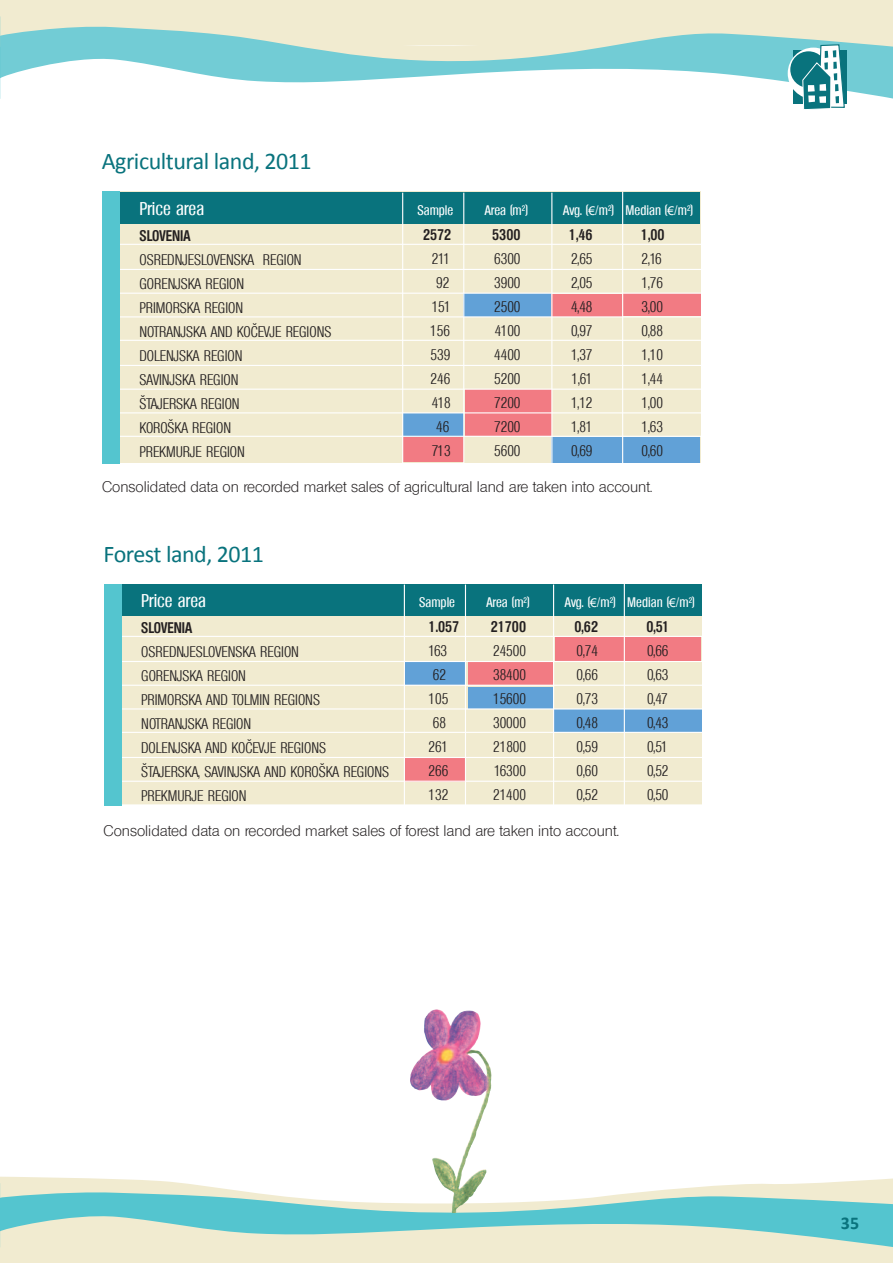
<style>
.page{position:relative;width:893px;height:1263px;background:#fff}
.page>*{position:absolute;margin:0;border:0;box-sizing:border-box;transform-origin:0 0}
.t1{font:24px "Calibri";letter-spacing:-.02em;color:#09737d}
.t2{font:18px "Olympia MC Medium Cond";color:#fff}
.t3{font:700 18px "Calibri";color:#09737d}
.t4{font:15px/24px "Olympia LC Light Cond";color:#231f20}
.t5{font:15px "Olympia L Light";color:#231f20}
.t6{font:15px "Olympia DBC Demi Bold Cond";color:#231f20}
.t7{font:13.5px "Olympia MC Medium Cond";color:#fff}
.s1{font-family:"Arial";font-size:12px}
</style>
<div class="page">
<div style="left:0;top:1212px;width:893px;height:51px;background:#f1ebd0"></div>
<svg style="left:1px;top:65px;width:892px;height:34px"></svg>
<svg style="left:1px;top:0;width:892px;height:65px;background:#c8e1d1"></svg>
<div style="left:793px;top:50px;width:54px;height:54px;background:#09737d"></div>
<div style="left:788px;top:48px;width:51px;height:51px;background:#fff;border-radius:50%"></div>
<div style="left:790px;top:51px;width:37px;height:37px;background:#09737d;border-radius:50%"></div>
<svg style="left:802px;top:44px;width:43px;height:66px"></svg>
<svg style="left:0;top:0;width:1px;height:99px"></svg>
<svg style="left:0;top:1177px;width:893px;height:70px"></svg>
<img style="left:410px;top:1009px;width:27px;height:76px">
<div style="left:106px;top:584px;width:596px;height:221px;background:#f1ebd0"></div>
<div style="left:405px;top:758px;width:60px;height:23px;background:#f27b83"></div>
<div style="left:468px;top:661px;width:85px;height:23px;background:#f27b83"></div>
<div style="left:405px;top:662px;width:60px;height:22px;background:#61a1d7"></div>
<div style="left:553px;top:709px;width:71px;height:22px;background:#61a1d7"></div>
<div style="left:624px;top:709px;width:78px;height:23px;background:#61a1d7"></div>
<div style="left:468px;top:687px;width:84px;height:21px;background:#61a1d7"></div>
<div style="left:555px;top:637px;width:69px;height:24px;background:#f27b83"></div>
<div style="left:106px;top:584px;width:596px;height:32px;background:#09737d"></div>
<hr style="left:111px;top:636px;width:610px;height:1px;background:#fff">
<hr style="left:111px;top:661px;width:610px;height:1px;background:#fff">
<hr style="left:111px;top:685px;width:610px;height:1px;background:#fff">
<hr style="left:111px;top:708px;width:610px;height:1px;background:#fff">
<hr style="left:114px;top:732px;width:609px;height:1px;background:#fff">
<hr style="left:114px;top:757px;width:609px;height:1px;background:#fff">
<hr style="left:114px;top:781px;width:609px;height:1px;background:#fff">
<hr style="left:114px;top:804px;width:609px;height:1px;background:#fff">
<hr style="left:465px;top:584px;width:1px;height:227px;background:#fff">
<hr style="left:553px;top:584px;width:1px;height:227px;background:#fff">
<hr style="left:404px;top:584px;width:1px;height:229px;background:#fff">
<div style="left:104px;top:584px;width:17px;height:221px;background:#54c5cf"></div>
<hr style="left:624px;top:584px;width:1px;height:226px;background:#fff">
<div style="left:625px;top:637px;width:76px;height:24px;background:#f27b83"></div>
<div style="left:105px;top:192px;width:596px;height:271px;background:#f1ebd0"></div>
<div style="left:403px;top:437px;width:61px;height:24px;background:#f27b83"></div>
<div style="left:465px;top:389px;width:86px;height:47px;background:#f27b83"></div>
<div style="left:403px;top:413px;width:61px;height:23px;background:#61a1d7"></div>
<div style="left:551px;top:437px;width:149px;height:25px;background:#61a1d7"></div>
<div style="left:464px;top:293px;width:88px;height:24px;background:#61a1d7"></div>
<div style="left:552px;top:295px;width:70px;height:22px;background:#f27b83"></div>
<div style="left:623px;top:294px;width:78px;height:22px;background:#f27b83"></div>
<div style="left:104px;top:192px;width:596px;height:32px;background:#09737d"></div>
<hr style="left:110px;top:244px;width:609px;height:1px;background:#fff">
<hr style="left:110px;top:269px;width:609px;height:1px;background:#fff">
<hr style="left:110px;top:293px;width:609px;height:1px;background:#fff">
<hr style="left:110px;top:316px;width:609px;height:1px;background:#fff">
<hr style="left:112px;top:340px;width:610px;height:1px;background:#fff">
<hr style="left:112px;top:365px;width:610px;height:1px;background:#fff">
<hr style="left:112px;top:389px;width:610px;height:1px;background:#fff">
<hr style="left:112px;top:412px;width:610px;height:1px;background:#fff">
<hr style="left:111px;top:436px;width:610px;height:1px;background:#fff">
<hr style="left:463px;top:193px;width:1px;height:274px;background:#fff">
<hr style="left:551px;top:193px;width:1px;height:274px;background:#fff">
<hr style="left:402px;top:193px;width:1px;height:276px;background:#fff">
<div style="left:102px;top:192px;width:17px;height:272px;background:#54c5cf"></div>
<hr style="left:622px;top:192px;width:1px;height:274px;background:#fff">
<h1 class="t1" style="left:102px;top:146px;width:211px">Agricultural land, 2011</h1>
<p class="t2" style="left:140px;top:198px;width:66px">Price area</p>
<p class="t7" style="left:417px;top:203px;width:38px">Sample</p>
<p class="t7" style="left:485px;top:203px;width:45px">Area (m<sup>2</sup>)</p>
<p class="t7" style="left:563px;top:203px;width:131px">Avg. (<span class="s1">€</span>/m<sup>2</sup>) Median (<span class="s1">€</span>/m<sup>2</sup>)</p>
<p class="t6" style="left:140px;top:227px;width:52px">SLOVENIA</p>
<p class="t4" style="left:140px;top:247px;width:193px">OSREDNJESLOVENSKA REGION<br>GORENJSKA REGION<br>PRIMORSKA REGION<br>NOTRANJSKA AND KO^EVJE REGIONS<br>DOLENJSKA REGION<br>SAVINJSKA REGION<br>[TAJERSKA REGION<br>KORO[KA REGION<br>PREKMURJE REGION</p>
<p class="t6" style="left:423px;top:226px;width:30px">2572</p>
<p class="t6" style="left:492px;top:226px;width:30px">5300</p>
<p class="t6" style="left:569px;top:226px;width:25px">1,46</p>
<p class="t6" style="left:641px;top:226px;width:25px">1,00</p>
<p class="t4" style="left:432px;top:247px;width:20px">211</p>
<p class="t4" style="left:494px;top:247px;width:28px">6300</p>
<p class="t4" style="left:571px;top:247px;width:23px">2,65</p>
<p class="t4" style="left:641px;top:247px;width:22px">2,16</p>
<p class="t4" style="left:436px;top:271px;width:15px">92</p>
<p class="t4" style="left:494px;top:271px;width:28px">3900</p>
<p class="t4" style="left:571px;top:271px;width:23px">2,05</p>
<p class="t4" style="left:641px;top:271px;width:23px">1,76</p>
<p class="t4" style="left:432px;top:295px;width:20px">151</p>
<p class="t4" style="left:494px;top:295px;width:28px">2500</p>
<p class="t4" style="left:571px;top:295px;width:23px">4,48</p>
<p class="t4" style="left:641px;top:295px;width:23px">3,00</p>
<p class="t4" style="left:430px;top:319px;width:21px">156</p>
<p class="t4" style="left:495px;top:319px;width:27px">4100</p>
<p class="t4" style="left:571px;top:319px;width:23px">0,97</p>
<p class="t4" style="left:641px;top:319px;width:23px">0,88</p>
<p class="t4" style="left:430px;top:343px;width:21px">539</p>
<p class="t4" style="left:494px;top:343px;width:28px">4400</p>
<p class="t4" style="left:571px;top:343px;width:23px">1,37</p>
<p class="t4" style="left:641px;top:343px;width:23px">1,10</p>
<p class="t4" style="left:430px;top:367px;width:21px">246</p>
<p class="t4" style="left:494px;top:367px;width:28px">5200</p>
<p class="t4" style="left:571px;top:367px;width:23px">1,61</p>
<p class="t4" style="left:641px;top:367px;width:23px">1,44</p>
<p class="t4" style="left:432px;top:391px;width:21px">418</p>
<p class="t4" style="left:494px;top:391px;width:28px">7200</p>
<p class="t4" style="left:571px;top:391px;width:23px">1,12</p>
<p class="t4" style="left:641px;top:391px;width:23px">1,00</p>
<p class="t4" style="left:436px;top:415px;width:15px">46</p>
<p class="t4" style="left:494px;top:415px;width:28px">7200</p>
<p class="t4" style="left:571px;top:415px;width:23px">1,81</p>
<p class="t4" style="left:641px;top:415px;width:23px">1,63</p>
<p class="t4" style="left:432px;top:439px;width:20px">713</p>
<p class="t4" style="left:494px;top:439px;width:28px">5600</p>
<p class="t4" style="left:571px;top:439px;width:23px">0,69</p>
<p class="t4" style="left:641px;top:439px;width:23px">0,60</p>
<p class="t5" style="left:102px;top:478px;width:552px">Consolidated data on recorded market sales of agricultural land are taken into account.</p>
<h1 class="t1" style="left:104px;top:539px;width:162px">Forest land, 2011</h1>
<p class="t2" style="left:141px;top:590px;width:66px">Price area</p>
<p class="t7" style="left:419px;top:595px;width:38px">Sample</p>
<p class="t7" style="left:486px;top:595px;width:45px">Area (m<sup>2</sup>)</p>
<p class="t7" style="left:565px;top:595px;width:131px">Avg. (<span class="s1">€</span>/m<sup>2</sup>) Median (<span class="s1">€</span>/m<sup>2</sup>)</p>
<p class="t6" style="left:141px;top:619px;width:52px">SLOVENIA</p>
<p class="t4" style="left:141px;top:639px;width:249px">OSREDNJESLOVENSKA REGION<br>GORENJSKA REGION<br>PRIMORSKA AND TOLMIN REGIONS<br>NOTRANJSKA REGION<br>DOLENJSKA AND KO^EVJE REGIONS<br>[TAJERSKA, SAVINJSKA AND KORO[KA REGIONS<br>PREKMURJE REGION</p>
<p class="t6" style="left:429px;top:618px;width:32px">1.057</p>
<p class="t6" style="left:491px;top:618px;width:37px">21700</p>
<p class="t6" style="left:575px;top:618px;width:25px">0,62</p>
<p class="t6" style="left:647px;top:618px;width:24px">0,51</p>
<p class="t4" style="left:429px;top:638px;width:20px">163</p>
<p class="t4" style="left:493px;top:638px;width:34px">24500</p>
<p class="t4" style="left:577px;top:638px;width:23px">0,74</p>
<p class="t4" style="left:647px;top:638px;width:23px">0,66</p>
<p class="t4" style="left:433px;top:662px;width:15px">62</p>
<p class="t4" style="left:493px;top:662px;width:34px">38400</p>
<p class="t4" style="left:577px;top:662px;width:23px">0,66</p>
<p class="t4" style="left:647px;top:662px;width:23px">0,63</p>
<p class="t4" style="left:429px;top:686px;width:21px">105</p>
<p class="t4" style="left:493px;top:686px;width:34px">15600</p>
<p class="t4" style="left:577px;top:686px;width:23px">0,73</p>
<p class="t4" style="left:647px;top:686px;width:22px">0,47</p>
<p class="t4" style="left:433px;top:710px;width:15px">68</p>
<p class="t4" style="left:493px;top:710px;width:34px">30000</p>
<p class="t4" style="left:577px;top:710px;width:23px">0,48</p>
<p class="t4" style="left:647px;top:710px;width:23px">0,43</p>
<p class="t4" style="left:429px;top:734px;width:21px">261</p>
<p class="t4" style="left:493px;top:734px;width:35px">21800</p>
<p class="t4" style="left:577px;top:734px;width:23px">0,59</p>
<p class="t4" style="left:647px;top:734px;width:22px">0,51</p>
<p class="t4" style="left:429px;top:758px;width:21px">266</p>
<p class="t4" style="left:494px;top:758px;width:33px">16300</p>
<p class="t4" style="left:577px;top:758px;width:23px">0,60</p>
<p class="t4" style="left:647px;top:758px;width:23px">0,52</p>
<p class="t4" style="left:429px;top:782px;width:21px">132</p>
<p class="t4" style="left:493px;top:782px;width:34px">21400</p>
<p class="t4" style="left:577px;top:782px;width:23px">0,52</p>
<p class="t4" style="left:647px;top:782px;width:23px">0,50</p>
<p class="t5" style="left:104px;top:822px;width:517px">Consolidated data on recorded market sales of forest land are taken into account.</p>
<p class="t3" style="left:841px;top:1211px;width:20px">35</p>
</div>
